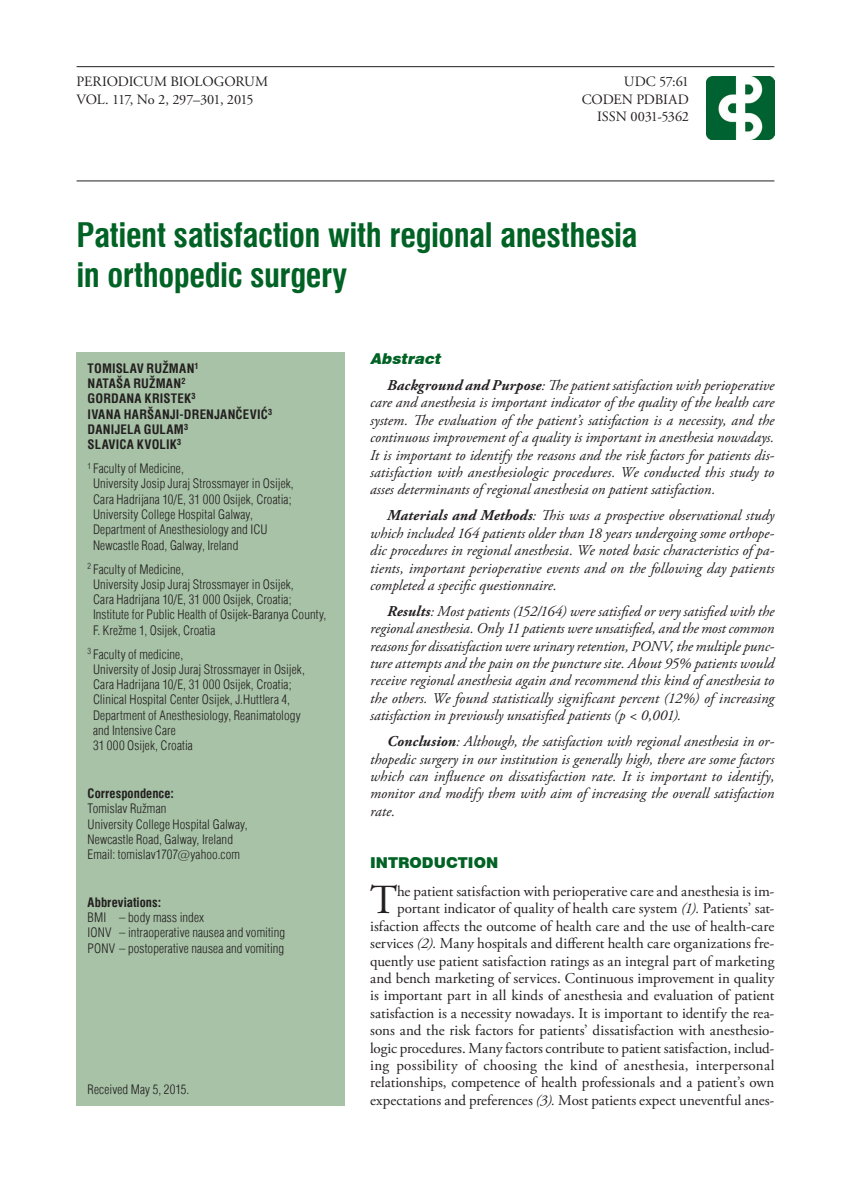
<style>
.page{position:relative;width:851px;height:1191px;background:#fff}
.page>*{position:absolute;margin:0;border:0;box-sizing:border-box;transform-origin:0 0}
.t1{font:41.25px "Adobe Garamond Pro";color:#231f20}
.t2{font:700 condensed 33px/39.6px "Swiss 721 BT";letter-spacing:-.015em;color:#006224}
.t3{font:italic 15px/17.4px "Adobe Garamond Pro";color:#231f20;text-align:justify}
.t4{font:15px/17.4px "Adobe Garamond Pro";color:#231f20;text-align:right}
.t5{font:900 15px "Swiss 721 BT";color:#006224}
.t6{font:italic 900 15px "Swiss 721 BT";color:#006224}
.t7{font:14.25px/17.4px "Adobe Garamond Pro";letter-spacing:-.02em;color:#231f20;text-align:right}
.t8{font:12.75px/15.3px "Helvetica Condensed Light HR Normal";letter-spacing:.01em;color:#231f20}
.t9{font:700 condensed 12.75px/15.3px "Helvetica";letter-spacing:.015em;color:#231f20}
.t10{font:700 condensed 12.75px "Swiss 721 BT";letter-spacing:.005em;color:#231f20}
.s1{font-family:"Swiss 721 BT";font-weight:300}
.s2{font-weight:700}
.s3{font-style:italic}
</style>
<div class="page">
<img style="left:706px;top:76px;width:68px;height:64px">
<hr style="left:77px;top:66px;width:697px;height:1px;background:#231f20">
<hr style="left:77px;top:180px;width:697px;height:1px;background:#231f20">
<div style="left:77px;top:352px;width:267px;height:754px;background:#a7c2a6"></div>
<p class="t7" style="left:77px;top:73px;width:193px">PERIODICUM BIOLOGORUM</p>
<p class="t7" style="left:623px;top:73px;width:67px">UDC 57:61</p>
<p class="t7" style="left:77px;top:91px;width:178px">VOL. 117, No 2, 297–301, 2015</p>
<p class="t7" style="left:581px;top:91px;width:109px">CODEN PDBIAD<br>ISSN 0031-5362</p>
<h2 class="t2" style="left:77px;top:215px;width:562px">Patient satisfaction with regional anesthesia in orthopedic surgery</h2>
<p class="t9" style="left:88px;top:360px;width:186px">TOMISLAV RUŽMAN<sup>1<br></sup>NATAŠA RUŽMAN<sup>2<br></sup>GORDANA KRISTEK<sup>3<br></sup>IVANA HARŠANJI-DRENJANČEVIĆ<sup>3<br></sup>DANIJELA GULAM<sup>3<br></sup>SLAVICA KVOLIK<sup>3</sup></p>
<p class="t8" style="left:93px;top:461px;width:202px;text-indent:-5px"><sup>1</sup> Faculty of Medicine,<br>University Josip Juraj Strossmayer in Osijek, Cara Hadrijana 10/E, 31 000 Osijek, Croatia; University College Hospital Galway, Department of Anesthesiology and ICU Newcastle Road, Galway, Ireland</p>
<p class="t8" style="left:93px;top:561px;width:235px;text-indent:-5px"><sup>2</sup> Faculty of Medicine,<br>University Josip Juraj Strossmayer in Osijek,<br>Cara Hadrijana 10/E, 31 000 Osijek, Croatia; Institute for Public Health of Osijek-Baranya County, F. Kre`me 1, Osijek, Croatia</p>
<p class="t8" style="left:93px;top:646px;width:213px;text-indent:-5px"><sup>3</sup> Faculty of medicine,<br>University of Josip Juraj Strossmayer in Osijek, Cara Hadrijana 10/E, 31 000 Osijek, Croatia; Clinical Hospital Center Osijek, J.Huttlera 4, Department of Anesthesiology, Reanimatology and Intensive Care<br>31 000 Osijek, Croatia</p>
<p class="t10" style="left:88px;top:785px;width:88px">Correspondence:</p>
<p class="t8" style="left:88px;top:801px;width:161px">Tomislav Ru`man<br>University College Hospital Galway,<br>Newcastle Road, Galway, Ireland<br>Email: tomislav1707<span class="s1">@</span>yahoo.com</p>
<p class="t10" style="left:88px;top:894px;width:75px">Abbreviations:</p>
<p class="t8" style="left:88px;top:909px;width:199px">BMI – body mass index<br>IONV – intraoperative nausea and vomiting<br>PONV – postoperative nausea and vomiting</p>
<p class="t8" style="left:88px;top:1081px;width:103px">Received May 5, 2015.</p>
<p class="t6" style="left:370px;top:349px;width:75px">Abstract</p>
<p class="t3" style="left:370px;top:377px;width:405px;text-indent:17px"><span class="s2">Background and Purpose</span>: The patient satisfaction with perioperative care and anesthesia is important indicator of the quality of the health care system. The evaluation of the patient’s satisfaction is a necessity, and the continuous improvement of a quality is important in anesthesia nowadays.<br>It is important to identify the reasons and the risk factors for patients dis&shy;satisfaction with anesthesiologic procedures. We conducted this study to asses determinants of regional anesthesia on patient satisfaction.</p>
<p class="t3" style="left:370px;top:507px;width:405px;text-indent:17px"><span class="s2">Materials and methods</span>: This was a prospective observational study which included 164 patients older than 18 years undergoing some orthope&shy;dic procedures in regional anesthesia. We noted basic characteristics of pa&shy;tients, important perioperative events and on the following day patients completed a specific questionnaire.</p>
<p class="t3" style="left:370px;top:603px;width:405px;text-indent:17px"><span class="s2">Results</span>: Most patients (152/164) were satisfied or very satisfied with the regional anesthesia. Only 11 patients were unsatisfied, and the most common reasons for dissatisfaction were urinary retention, PONV, the multiple punc&shy;ture attempts and the pain on the puncture site. About 95% patients would receive regional anesthesia again and recommend this kind of anesthesia to the others. We found statistically significant percent (12%) of increasing satisfaction in previously unsatisfied patients (p &lt; 0,001).</p>
<p class="t3" style="left:370px;top:733px;width:405px;text-indent:17px"><span class="s2">Conclusion</span>: Although, the satisfaction with regional anesthesia in or&shy;thopedic surgery in our institution is generally high, there are some factors which can influence on dissatisfaction rate. It is important to identify, monitor and modify them with aim of increasing the overall satisfaction rate.</p>
<p class="t5" style="left:370px;top:853px;width:129px">INTRODUCTION</p>
<h1 class="t1" style="left:370px;top:875px;width:29px">T</h1>
<p class="t4" style="left:370px;top:883px;width:406px">he patient satisfaction with perioperative care and anesthesia is im&shy;portant indicator of quality of health care system <span class="s3">(1).</span> Patients’ sat&shy;isfaction affects the outcome of health care and the use of health-care services <span class="s3">(2).</span> Many hospitals and different health care organizations fre&shy;quently use patient satisfaction ratings as an integral part of marketing and bench marketing of services. Continuous improvement in quality is important part in all kinds of anesthesia and evaluation of patient satisfaction is a necessity nowadays. It is important to identify the rea&shy;sons and the risk factors for patients’ dissatisfaction with anesthesio&shy;logic procedures. Many factors contribute to patient satisfaction, includ&shy;ing possibility of choosing the kind of anesthesia, interpersonal relationships, competence of health professionals and a patient’s own expectations and preferences <span class="s3">(3).</span> Most patients expect uneventful anes-</p>
</div>
